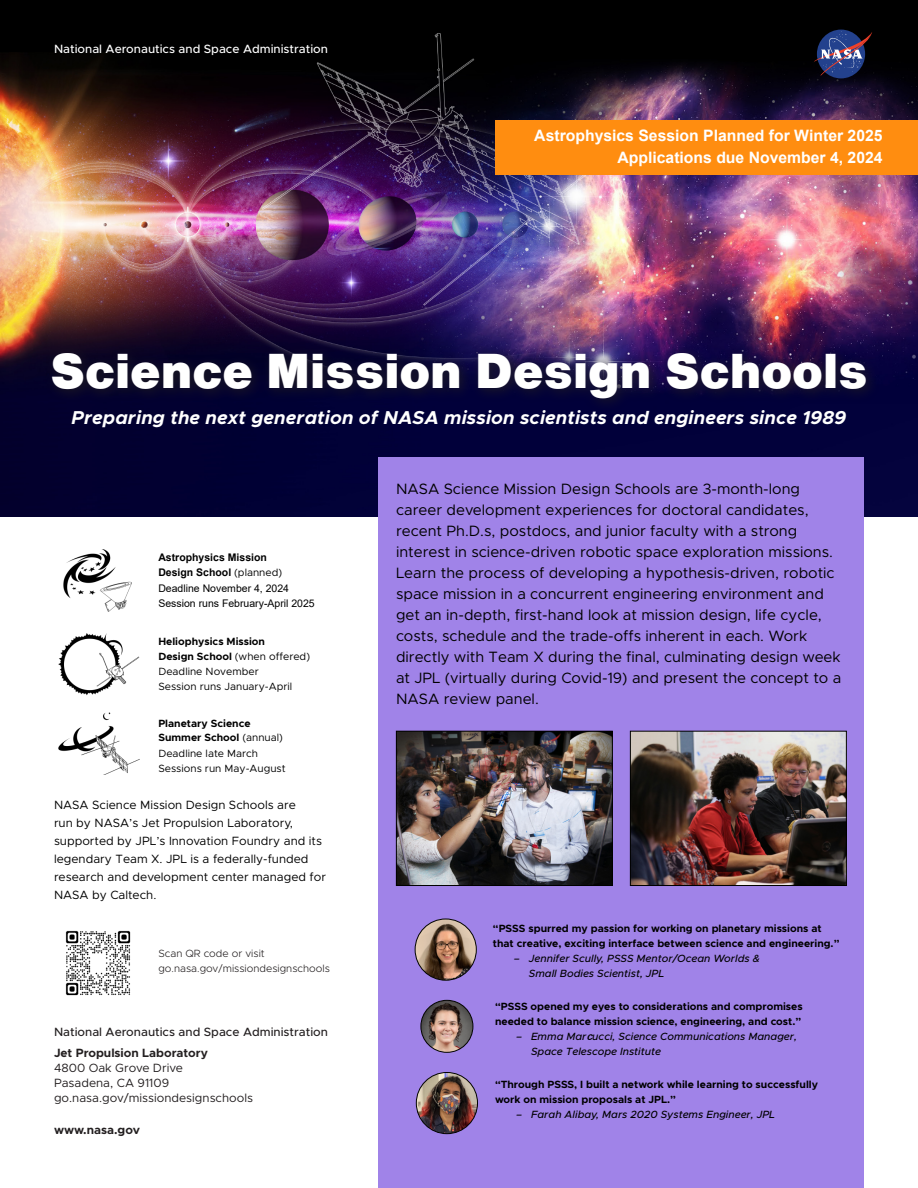
<style>
.page{position:relative;width:918px;height:1188px;background:#fff}
.page>*{position:absolute;margin:0;border:0;box-sizing:border-box;transform-origin:0 0}
.t1{font:900 48px "Helvetica Now Text";letter-spacing:.01em;color:#fff}
.t2{font:italic 700 18.75px "Metropolis";letter-spacing:.005em;color:#fff}
.t3{font:700 15.75px/22.4px "Arial";color:#fff;text-align:right}
.t4{font:15px/21px "Metropolis";color:#000}
.t5{font:12px/18px "Metropolis";color:#000}
.t6{font:12px "Metropolis";color:#231f20}
.t7{font:500 12px "Metropolis";color:#fff}
.t8{font:500 12px "Metropolis";color:#231f20}
.t9{font:700 12px "Metropolis";color:#231f20}
.t10{font:700 10.5px/15px "Metropolis";color:#000}
.t11{font:italic 500 10.5px/15px "Metropolis";color:#000}
.t12{font:10.5px/15px "Metropolis";color:#000}
.t13{font:10.5px/15.1px "Arial";color:#000}
.t14{font:300 10.5px/15px "Metropolis";color:#231f20}
.t15{font:700 10.5px/14.2px "Arial";color:#000}
.s1{font-family:"Metropolis";font-weight:400}
.s2{font-weight:400}
.s3{font-family:"Yu Gothic";font-weight:700}
</style>
<div class="page">
<img style="left:0;top:0;width:918px;height:516px">
<div style="left:378px;top:457px;width:486px;height:731px;background:#a083e8"></div>
<div style="left:44px;top:345px;width:836px;height:67px;background:#231f20;opacity:.75"></div>
<img style="left:58px;top:713px;width:82px;height:62px">
<img style="left:58px;top:633px;width:82px;height:62px">
<img style="left:63px;top:549px;width:69px;height:62px">
<div style="left:817px;top:30px;width:48px;height:48px;background:#23418d;border-radius:50%"></div>
<svg style="left:814px;top:32px;width:58px;height:44px"></svg>
<img style="left:65px;top:930px;width:66px;height:66px">
<img style="left:398px;top:733px;width:213px;height:151px">
<div style="left:396px;top:731px;width:217px;height:155px;border:1px solid #000"></div>
<img style="left:632px;top:733px;width:213px;height:151px">
<div style="left:630px;top:731px;width:217px;height:155px;border:1px solid #000"></div>
<img style="left:415px;top:919px;width:61px;height:61px;border-radius:31px">
<div style="left:415px;top:919px;width:62px;height:62px;border:1px solid #000;border-radius:50%"></div>
<img style="left:421px;top:1000px;width:52px;height:52px;border-radius:26px">
<div style="left:421px;top:1000px;width:52px;height:53px;border:1px solid #000;border-radius:50%"></div>
<img style="left:416px;top:1072px;width:62px;height:62px;border-radius:31px">
<div style="left:416px;top:1072px;width:62px;height:62px;border:1px solid #000;border-radius:50%"></div>
<div style="left:495px;top:120px;width:423px;height:55px;background:#ff8d10"></div>
<p class="t7" style="left:54px;top:41px;width:276px">National Aeronautics and Space Administration</p>
<p class="t3" style="left:534px;top:124px;width:350px">Astrophysics Session Planned for Winter 2025<br>Applications due November 4, 2024</p>
<p class="t1" style="left:50px;top:334px;width:819px">Science Mission Design Schools</p>
<p class="t2" style="left:72px;top:405px;width:776px">Preparing the next generation of NASA mission scientists and engineers since 1989</p>
<p class="t15" style="left:158px;top:551px;width:125px">Astrophysics Mission<br>Design School <span class="s1">(planned)</span></p>
<p class="t13" style="left:158px;top:581px;width:158px">Deadline November 4, 2024<br>Session runs February-April 2025</p>
<p class="t10" style="left:158px;top:634px;width:153px;line-height:14.5px">Heliophysics Mission<br>Design School <span class="s2">(when offered)</span></p>
<p class="t12" style="left:158px;top:664px;width:135px">Deadline November<br>Session runs January-April</p>
<p class="t10" style="left:158px;top:716px;width:126px;line-height:14.5px">Planetary Science<br>Summer School <span class="s2">(annual)</span></p>
<p class="t12" style="left:158px;top:746px;width:129px">Deadline late March<br>Sessions run May-August</p>
<p class="t5" style="left:54px;top:796px;width:274px">NASA Science Mission Design Schools are<br>run by NASA’s Jet Propulsion Laboratory, supported by JPL’s Innovation Foundry and its legendary Team X. JPL is a federally-funded research and development center managed for NASA by Caltech.</p>
<p class="t14" style="left:158px;top:946px;width:173px">Scan QR code or visit go.nasa.gov/missiondesignschools</p>
<p class="t8" style="left:54px;top:1025px;width:276px">National Aeronautics and Space Administration</p>
<p class="t9" style="left:54px;top:1045px;width:156px">Jet Propulsion Laboratory</p>
<p class="t6" style="left:54px;top:1061px;width:130px">4800 Oak Grove Drive</p>
<p class="t6" style="left:54px;top:1076px;width:117px">Pasadena, CA 91109</p>
<p class="t6" style="left:54px;top:1091px;width:201px">go.nasa.gov/missiondesignschools</p>
<p class="t9" style="left:54px;top:1122px;width:88px">www.nasa.gov</p>
<p class="t4" style="left:396px;top:479px;width:447px">NASA Science Mission Design Schools are 3-month-long career development experiences for doctoral candidates, recent Ph.D.s, postdocs, and junior faculty with a strong interest in science-driven robotic space exploration missions.<br>Learn the process of developing a hypothesis-driven, robotic space mission in a concurrent engineering environment and get an in-depth, first-hand look at mission design, life cycle, costs, schedule and the trade-offs inherent in each. Work directly with Team X during the final, culminating design week at JPL (virtually during Covid-19) and present the concept to a NASA review panel.</p>
<p class="t10" style="left:493px;top:921px;width:348px">“PSSS spurred my passion for working on planetary missions at that creative, exciting interface between science and engineering.”</p>
<p class="t11" style="left:529px;top:951px;width:232px;text-indent:-15px">– Jennifer Scully, PSSS Mentor/Ocean Worlds &amp;<br>Small Bodies Scientist, JPL</p>
<p class="t10" style="left:495px;top:999px;width:309px">“PSSS opened my eyes to considerations and compromises needed to balance mission science, engineering, and cost.”</p>
<p class="t11" style="left:531px;top:1029px;width:268px;text-indent:-15px">– Emma Mar<span class="s3">c</span>ucci, Science Communications Manager,<br>Space Telescope Institute</p>
<p class="t10" style="left:495px;top:1077px;width:325px">“Through PSSS, I built a network while learning to successfully work on mission proposals at JPL.”</p>
<p class="t11" style="left:516px;top:1107px;width:261px">– Farah Alibay, Mars 2020 Systems Engineer, JPL</p>
</div>
